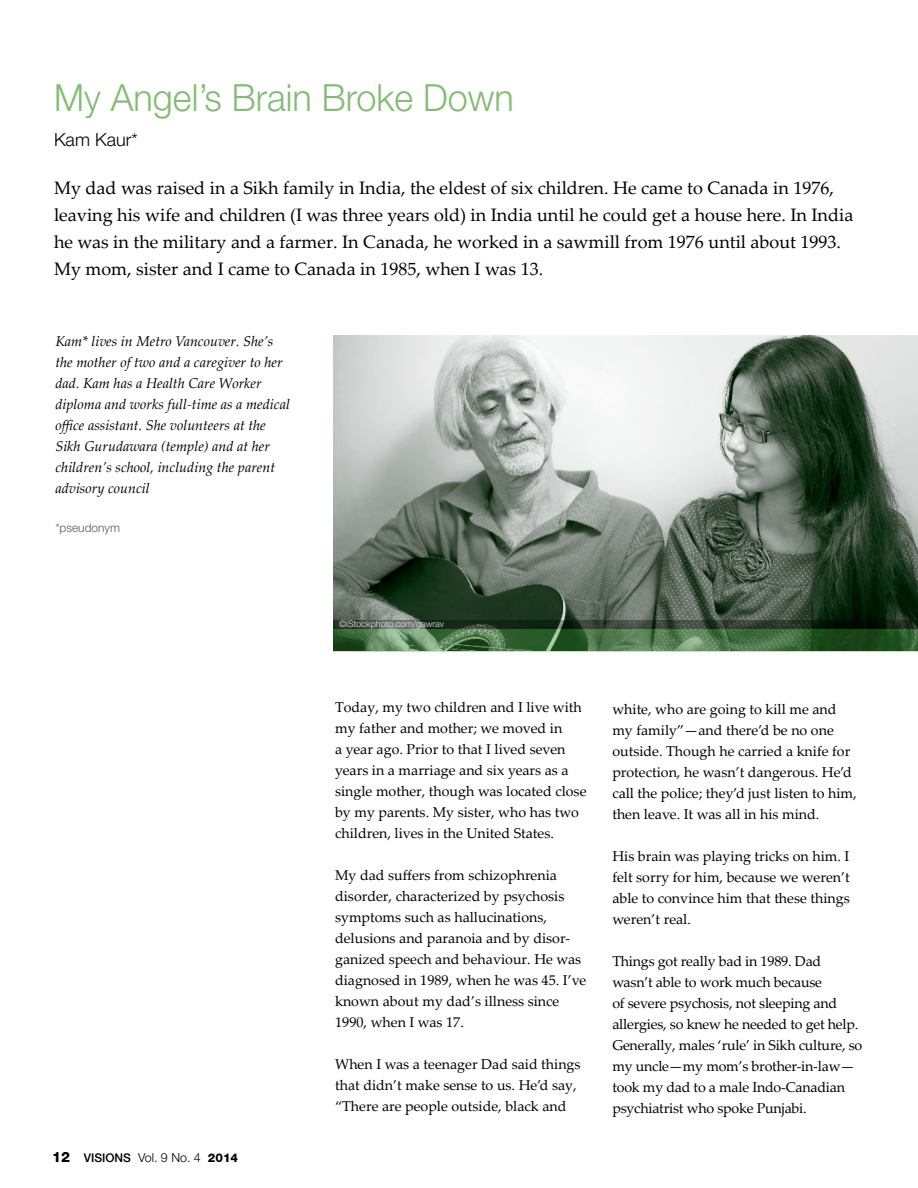
<style>
.page{position:relative;width:918px;height:1188px;background:#fff}
.page>*{position:absolute;margin:0;border:0;box-sizing:border-box;transform-origin:0 0}
.t1{font:300 37.5px "Helvetica Neue LT Std";color:#81bd72;scale:.96 1}
.t2{font:18px/27px "Palatino Linotype";color:#000}
.t3{font:300 18px "Helvetica Neue LT Std";color:#000}
.t4{font:14.25px/21px "Palatino Linotype";color:#000}
.t5{font:italic 14.25px/21px "Palatino Linotype";color:#000}
.t6{font:300 12.45px "Helvetica Neue LT Std";color:#000}
.t7{font:300 12px "Helvetica Neue LT Std";color:#58595b}
.t8{font:300 9px "Helvetica Neue LT Std";color:#e6e7e8}
.s1{font-weight:800;font-size:14.25px}
.s2{font-weight:500;font-size:12px}
.s3{font-weight:800;font-size:12px}
</style>
<div class="page">
<img style="left:333px;top:336px;width:585px;height:284px">
<svg style="left:333px;top:629px;width:585px;height:22px;background:#447042"></svg>
<svg style="left:333px;top:620px;width:585px;height:9px;background:#2a362b"></svg>
<h1 class="t1" style="left:54px;top:75px;width:480px">My Angel’s Brain Broke Down</h1>
<p class="t3" style="left:54px;top:129px;width:85px">Kam Kaur*</p>
<p class="t2" style="left:54px;top:173px;width:801px">My dad was raised in a Sikh family in India, the eldest of six children. He came to Canada in 1976, leaving his wife and children (I was three years old) in India until he could get a house here. In India he was in the military and a farmer. In Canada, he worked in a sawmill from 1976 until about 1993.<br>My mom, sister and I came to Canada in 1985, when I was 13.</p>
<p class="t5" style="left:55px;top:331px;width:236px">Kam* lives in Metro Vancouver. She’s the mother of two and a caregiver to her dad. Kam has a Health Care Worker diploma and works full-time as a medical office assistant. She volunteers at the Sikh Gurudawara (temple) and at her children’s school, including the parent advisory council</p>
<p class="t7" style="left:55px;top:521px;width:66px">*pseudonym</p>
<p class="t6" style="left:52px;top:1150px;width:188px"><span class="s1">12</span> <span class="s2">VISIONS</span> Vol. 9 No. 4 <span class="s3">2014</span></p>
<p class="t8" style="left:339px;top:619px;width:106px">©iStockphoto.com/gawrav</p>
<p class="t4" style="left:335px;top:697px;width:253px">Today, my two children and I live with my father and mother; we moved in<br>a year ago. Prior to that I lived seven years in a marriage and six years as a single mother, though was located close by my parents. My sister, who has two children, lives in the United States.</p>
<p class="t4" style="left:335px;top:865px;width:253px">My dad suffers from schizophrenia disorder, characterized by psychosis symptoms such as hallucinations, delusions and paranoia and by disor&shy;ganized speech and behaviour. He was diagnosed in 1989, when he was 45. I’ve known about my dad’s illness since 1990, when I was 17.</p>
<p class="t4" style="left:335px;top:1054px;width:247px">When I was a teenager Dad said things that didn’t make sense to us. He’d say, “There are people outside, black and</p>
<p class="t4" style="left:612px;top:698px;width:246px">white, who are going to kill me and my family”—and there’d be no one outside. Though he carried a knife for protection, he wasn’t dangerous. He’d call the police; they’d just listen to him, then leave. It was all in his mind.</p>
<p class="t4" style="left:612px;top:845px;width:239px;text-align:justify">His brain was playing tricks on him. I felt sorry for him, because we weren’t able to convince him that these things weren’t real.</p>
<p class="t4" style="left:612px;top:950px;width:252px">Things got really bad in 1989. Dad wasn’t able to work much because<br>of severe psychosis, not sleeping and allergies, so knew he needed to get help.<br>Generally, males ‘rule’ in Sikh culture, so my uncle—my mom’s brother-in-law— took my dad to a male Indo-Canadian psychiatrist who spoke Punjabi.</p>
</div>
